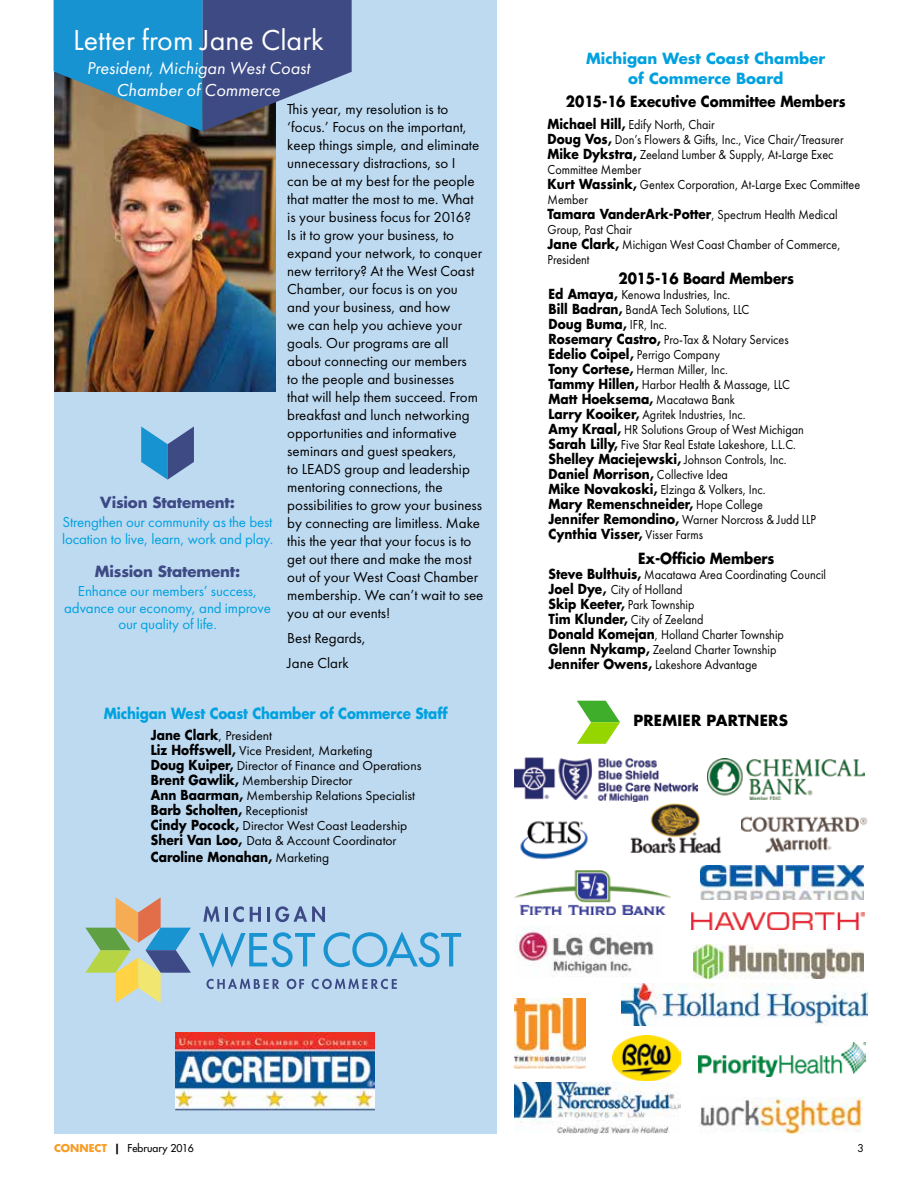
<style>
.page{position:relative;width:918px;height:1188px;background:#fff}
.page>*{position:absolute;margin:0;border:0;box-sizing:border-box;transform-origin:0 0}
.t1{font:30px "Futura PT";color:#fff}
.t2{font:italic 18px/21.6px "Futura PT";color:#fff;text-align:center}
.t3{font:15px/18px "Futura PT";color:#000}
.t4{font:15px/16.5px "Futura PT";letter-spacing:-.01em;color:#00a1df}
.t5{font:700 15px "Futura";color:#000;scale:.9 1}
.t6{font:700 15px "Futura";letter-spacing:-.01em;color:#00a1df;scale:.9 1}
.t7{font:700 15px/19.5px "Futura";letter-spacing:-.01em;color:#00a1df;text-align:center}
.t8{font:700 15px "Futura";letter-spacing:-.01em;color:#3e4a84}
.t9{font:700 15px "Futura";color:#000}
.t10{font:13.5px/15px "Futura PT";color:#000;scale:.9 1}
.t11{font:13.5px/15px "Futura PT";color:#000}
.t12{font:700 13.5px "Futura";color:#000;scale:.9 1}
.t13{font:10.5px "Futura";color:#000}
.t14{font:10.5px "Futura";color:#000}
.s1{font-family:"Futura";font-weight:700}
.s2{font-family:"Futura PT";font-weight:400}
.s3{font-weight:700;color:#f99c25}
.s4{font-weight:700}
</style>
<div class="page">
<div style="left:54px;top:0;width:443px;height:1134px;background:#bedaf1"></div>
<img style="left:54px;top:131px;width:221px;height:261px">
<svg style="left:85px;top:897px;width:106px;height:106px"></svg>
<svg style="left:199px;top:932px;width:116px;height:36px"></svg>
<svg style="left:324px;top:932px;width:137px;height:35px"></svg>
<svg style="left:203px;top:906px;width:17px;height:16px"></svg>
<hr style="left:225px;top:907px;width:3px;height:15px;background:#3d4a85">
<svg style="left:233px;top:906px;width:11px;height:16px"></svg>
<svg style="left:250px;top:907px;width:11px;height:15px"></svg>
<hr style="left:267px;top:907px;width:3px;height:15px;background:#3d4a85">
<svg style="left:275px;top:906px;width:50px;height:16px"></svg>
<svg style="left:206px;top:979px;width:73px;height:10px"></svg>
<svg style="left:287px;top:979px;width:17px;height:10px"></svg>
<svg style="left:312px;top:979px;width:85px;height:10px"></svg>
<img style="left:176px;top:1032px;width:199px;height:79px">
<img style="left:700px;top:1097px;width:162px;height:37px">
<img style="left:708px;top:759px;width:157px;height:40px">
<img style="left:613px;top:1036px;width:67px;height:44px">
<img style="left:515px;top:757px;width:182px;height:44px">
<img style="left:515px;top:870px;width:155px;height:44px">
<img style="left:630px;top:803px;width:91px;height:51px">
<img style="left:515px;top:999px;width:71px;height:70px">
<img style="left:515px;top:1082px;width:166px;height:51px">
<img style="left:698px;top:1043px;width:168px;height:34px">
<img style="left:516px;top:928px;width:138px;height:49px">
<img style="left:692px;top:913px;width:172px;height:17px">
<img style="left:701px;top:866px;width:163px;height:33px">
<img style="left:741px;top:816px;width:127px;height:37px">
<svg style="left:577px;top:701px;width:43px;height:43px"></svg>
<svg style="left:54px;top:0;width:298px;height:131px"></svg>
<img style="left:520px;top:821px;width:68px;height:39px">
<svg style="left:141px;top:426px;width:53px;height:54px"></svg>
<img style="left:693px;top:945px;width:170px;height:34px">
<img style="left:621px;top:983px;width:247px;height:42px">
<h1 class="t1" style="left:73px;top:22px;width:252px">Letter from Jane Clark</h1>
<h2 class="t2" style="left:87px;top:57px;width:225px">President, Michigan West Coast<br>Chamber of Commerce</h2>
<p class="t8" style="left:100px;top:493px;width:136px">Vision Statement:</p>
<p class="t4" style="left:62px;top:514px;width:213px">Strengthen our community as the best location to live, learn, work and play.</p>
<p class="t8" style="left:95px;top:561px;width:147px">Mission Statement:</p>
<p class="t4" style="left:64px;top:583px;width:208px;text-align:center">Enhance our members’ success, advance our economy, and improve our quality of life.</p>
<p class="t3" style="left:287px;top:100px;width:198px">This year, my resolution is to ‘focus.’ Focus on the important, keep things simple, and eliminate unnecessary distractions, so I<br>can be at my best for the people that matter the most to me. What is your business focus for 2016?<br>Is it to grow your business, to expand your network, to conquer new territory? At the West Coast<br>Chamber, our focus is on you and your business, and how<br>we can help you achieve your goals. Our programs are all about connecting our members<br>to the people and businesses<br>that will help them succeed. From breakfast and lunch networking opportunities and informative seminars and guest speakers,<br>to LEADS group and leadership mentoring connections, the possibilities to grow your business by connecting are limitless. Make this the year that your focus is to get out there and make the most out of your West Coast Chamber membership. We can’t wait to see you at our events!</p>
<p class="t3" style="left:287px;top:625px;width:80px;line-height:24.8px">Best Regards,<br>Jane Clark</p>
<p class="t6" style="left:104px;top:703px;width:384px">Michigan West Coast Chamber of Commerce Staff</p>
<p class="t11" style="left:151px;top:728px;width:272px"><span class="s1">Jane Clark</span>, President<br><span class="s1">Liz Hoffswell,</span> Vice President, Marketing<br><span class="s1">Doug Kuiper,</span> Director of Finance and Operations <span class="s1">Brent Gawlik,</span> Membership Director<br><span class="s1">Ann Baarman,</span> Membership Relations Specialist</p>
<p class="t12" style="left:151px;top:801px;width:176px">Barb Scholten, <span class="s2">Receptionist</span></p>
<p class="t11" style="left:151px;top:818px;width:258px"><span class="s1">Cindy Pocock,</span> Director West Coast Leadership<br><span class="s1">Sheri Van Loo,</span> Data &amp; Account Coordinator</p>
<p class="t12" style="left:151px;top:848px;width:200px">Caroline Monahan, <span class="s2">Marketing</span></p>
<p class="t7" style="left:586px;top:49px;width:241px">Michigan West Coast Chamber of Commerce Board</p>
<p class="t5" style="left:566px;top:92px;width:312px">2015-16 Executive Committee Members</p>
<p class="t10" style="left:548px;top:117px;width:349px"><span class="s1">Michael Hill,</span> Edify North, Chair<br><span class="s1">Doug Vos,</span> Don’s Flowers &amp; Gifts, Inc., Vice Chair/Treasurer <span class="s1">Mike Dykstra,</span> Zeeland Lumber &amp; Supply, At-Large Exec Committee Member<br><span class="s1">Kurt Wassink,</span> Gentex Corporation, At-Large Exec Committee Member</p>
<p class="t12" style="left:548px;top:205px;width:324px">Tamara VanderArk-Potter<span class="s2">, Spectrum Health Medical</span></p>
<p class="t10" style="left:548px;top:222px;width:327px">Group, Past Chair<br><span class="s1">Jane Clark,</span> Michigan West Coast Chamber of Commerce,<br>President</p>
<p class="t5" style="left:619px;top:268px;width:196px">2015-16 Board Members</p>
<p class="t10" style="left:549px;top:287px;width:225px"><span class="s1">Ed Amaya,</span> Kenowa Industries, Inc.<br><span class="s1">Bill Badran,</span> BandA Tech Solutions, LLC</p>
<p class="t12" style="left:549px;top:315px;width:133px">Doug Buma, <span class="s2">IFR, Inc.</span></p>
<p class="t10" style="left:549px;top:332px;width:270px"><span class="s1">Rosemary Castro,</span> Pro-Tax &amp; Notary Services <span class="s1">Edelio Coipel,</span> Perrigo Company<br><span class="s1">Tony Cortese,</span> Herman Miller, Inc.<br><span class="s1">Tammy Hillen,</span> Harbor Health &amp; Massage, LLC</p>
<p class="t12" style="left:549px;top:390px;width:209px">Matt Hoeksema, <span class="s2">Macatawa Bank</span></p>
<p class="t10" style="left:549px;top:407px;width:285px"><span class="s1">Larry Kooiker,</span> Agritek Industries, Inc.<br><span class="s1">Amy Kraal,</span> HR Solutions Group of West Michigan <span class="s1">Sarah Lilly,</span> Five Star Real Estate Lakeshore, L.L.C.<br><span class="s1">Shelley Maciejewski,</span> Johnson Controls, Inc.</p>
<p class="t12" style="left:549px;top:465px;width:201px">Daniel Morrison, <span class="s2">Collective Idea</span></p>
<p class="t10" style="left:549px;top:482px;width:243px"><span class="s1">Mike Novakoski,</span> Elzinga &amp; Volkers, Inc.</p>
<p class="t12" style="left:549px;top:495px;width:240px">Mary Remenschneider, <span class="s2">Hope College</span></p>
<p class="t10" style="left:549px;top:512px;width:299px"><span class="s1">Jennifer Remondino,</span> Warner Norcross &amp; Judd LLP</p>
<p class="t12" style="left:549px;top:525px;width:173px">Cynthia Visser, <span class="s2">Visser Farms</span></p>
<p class="t5" style="left:638px;top:548px;width:153px">Ex-Officio Members</p>
<p class="t10" style="left:549px;top:567px;width:310px"><span class="s1">Steve Bulthuis,</span> Macatawa Area Coordinating Council <span class="s1">Joel Dye,</span> City of Holland<br><span class="s1">Skip Keeter,</span> Park Township<br><span class="s1">Tim Klunder,</span> City of Zeeland<br><span class="s1">Donald Komejan</span>, Holland Charter Township<br><span class="s1">Glenn Nykamp,</span> Zeeland Charter Township <span class="s1">Jennifer Owens,</span> Lakeshore Advantage</p>
<p class="t9" style="left:633px;top:710px;width:156px">PREMIER PARTNERS</p>
<p class="t13" style="left:54px;top:1142px;width:141px"><span class="s3">CONNECT</span> <span class="s4">|</span> February 2016</p>
<p class="t14" style="left:858px;top:1142px;width:8px">3</p>
</div>
